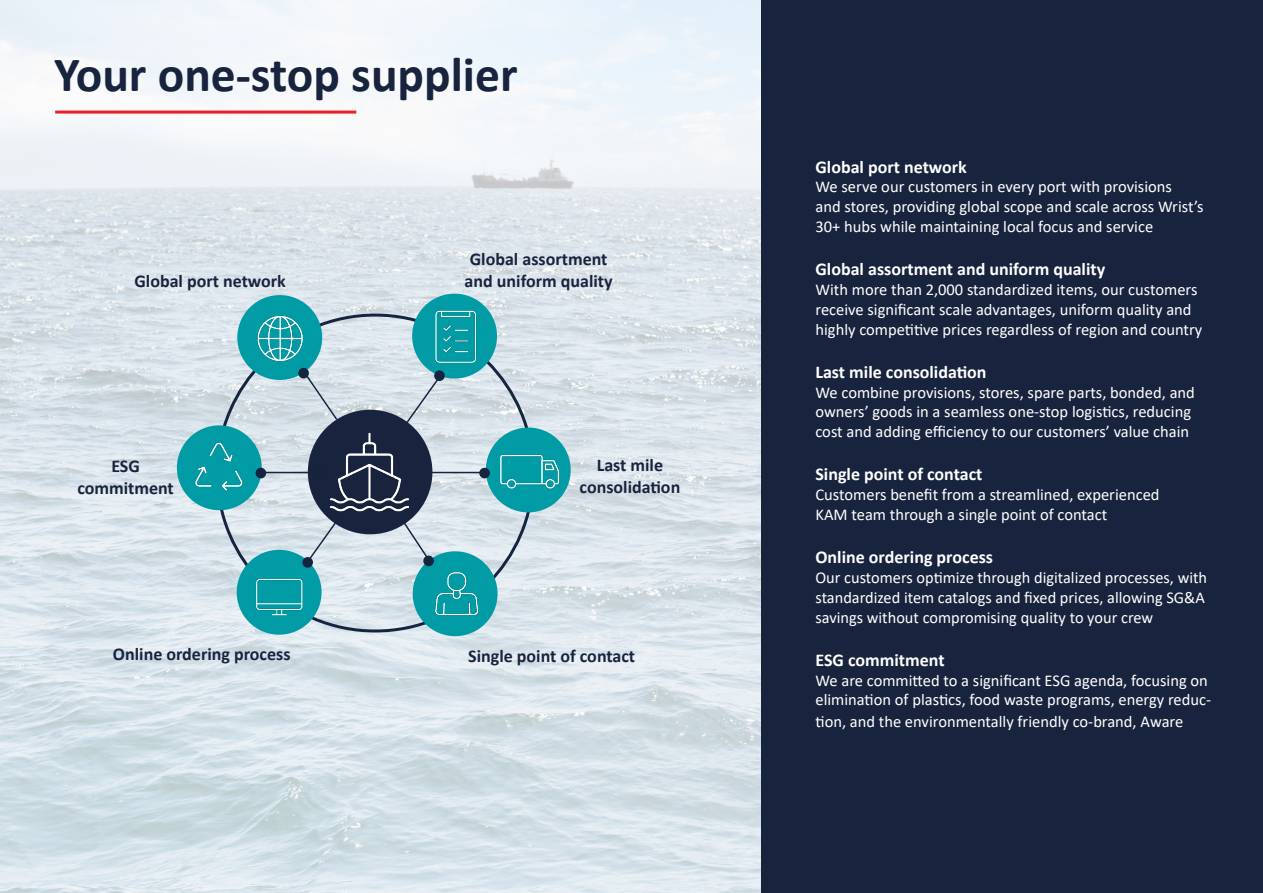
<style>
.page{position:relative;width:1263px;height:893px;background:#fff}
.page>*{position:absolute;margin:0;border:0;box-sizing:border-box;transform-origin:0 0}
.Normal{font:700 49.5px "Calibri";color:#18233e}
.t1{font:700 18px "Calibri";color:#fff}
.t2{font:700 18px "Calibri";color:#18233e}
.t3{font:16.5px/19.8px "Calibri";color:#fff}
</style>
<div class="page">
<img style="left:0;top:0;width:761px;height:893px">
<div style="left:761px;top:0;width:502px;height:893px;background:#18233e"></div>
<hr style="left:55px;top:111px;width:301px;height:3px;background:#ee1d23">
<svg style="left:405px;top:344px;width:58px;height:81px;background:#d3dde4"></svg>
<svg style="left:283px;top:342px;width:56px;height:80px;background:#d0dae2"></svg>
<hr style="left:432px;top:472px;width:95px;height:1px;background:#152540">
<div style="left:308px;top:410px;width:124px;height:124px;background:#18233e;border-radius:50%"></div>
<div style="left:237px;top:295px;width:85px;height:85px;background:#009ba4;border-radius:50%"></div>
<div style="left:412px;top:294px;width:85px;height:85px;background:#009ba4;border-radius:50%"></div>
<div style="left:486px;top:428px;width:85px;height:84px;background:#009ba4;border-radius:50%"></div>
<img style="left:257px;top:315px;width:46px;height:47px">
<img style="left:435px;top:310px;width:41px;height:53px">
<img style="left:500px;top:454px;width:60px;height:35px">
<img style="left:320px;top:422px;width:99px;height:96px">
<div style="left:298px;top:368px;width:11px;height:10px;background:#152540;border-radius:50%"></div>
<div style="left:434px;top:370px;width:11px;height:11px;background:#152540;border-radius:50%"></div>
<div style="left:479px;top:468px;width:11px;height:10px;background:#152540;border-radius:50%"></div>
<svg style="left:400px;top:518px;width:59px;height:86px;background:#d3dde5"></svg>
<svg style="left:279px;top:515px;width:63px;height:86px;background:#cfd9e2"></svg>
<hr style="left:216px;top:472px;width:109px;height:1px;background:#152540">
<div style="left:413px;top:551px;width:85px;height:85px;background:#009ba4;border-radius:50%"></div>
<div style="left:177px;top:425px;width:85px;height:85px;background:#009ba4;border-radius:50%"></div>
<div style="left:237px;top:550px;width:85px;height:85px;background:#009ba4;border-radius:50%"></div>
<img style="left:195px;top:442px;width:48px;height:49px">
<img style="left:256px;top:578px;width:47px;height:38px">
<img style="left:435px;top:572px;width:44px;height:44px">
<div style="left:423px;top:556px;width:11px;height:10px;background:#152540;border-radius:50%"></div>
<div style="left:256px;top:468px;width:10px;height:10px;background:#152540;border-radius:50%"></div>
<div style="left:302px;top:557px;width:11px;height:11px;background:#152540;border-radius:50%"></div>
<p class="Normal" style="left:54px;top:40px;width:465px">Your one-stop supplier</p>
<p class="t2" style="left:134px;top:268px;width:153px">Global port network</p>
<p class="t2" style="left:111px;top:453px;width:30px">ESG</p>
<p class="t2" style="left:77px;top:475px;width:98px">commitment</p>
<p class="t2" style="left:470px;top:246px;width:139px">Global assortment</p>
<p class="t2" style="left:465px;top:268px;width:150px">and uniform quality</p>
<p class="t2" style="left:597px;top:453px;width:68px">Last mile</p>
<p class="t2" style="left:580px;top:474px;width:102px">consolidation</p>
<p class="t2" style="left:113px;top:641px;width:179px">Online ordering process</p>
<p class="t2" style="left:468px;top:643px;width:169px">Single point of contact</p>
<p class="t1" style="left:815px;top:154px;width:153px">Global port network</p>
<p class="t3" style="left:815px;top:177px;width:358px">We serve our customers in every port with provisions</p>
<p class="t3" style="left:815px;top:196px;width:390px">and stores, providing global scope and scale across Wrist’s<br>30+ hubs while maintaining local focus and service</p>
<p class="t1" style="left:815px;top:256px;width:291px">Global assortment and uniform quality</p>
<p class="t3" style="left:815px;top:279px;width:388px">With more than 2,000 standardized items, our customers receive significant scale advantages, uniform quality and highly competitive prices regardless of region and country</p>
<p class="t1" style="left:815px;top:359px;width:173px">Last mile consolidation</p>
<p class="t3" style="left:815px;top:382px;width:381px">We combine provisions, stores, spare parts, bonded, and owners’ goods in a seamless one-stop logistics, reducing cost and adding efficiency to our customers’ value chain</p>
<p class="t1" style="left:815px;top:462px;width:169px">Single point of contact</p>
<p class="t3" style="left:815px;top:484px;width:346px">Customers benefit from a streamlined, experienced</p>
<p class="t3" style="left:815px;top:504px;width:293px">KAM team through a single point of contact</p>
<p class="t1" style="left:815px;top:544px;width:179px">Online ordering process</p>
<p class="t3" style="left:815px;top:567px;width:393px">Our customers optimize through digitalized processes, with standardized item catalogs and fixed prices, allowing SG&amp;A savings without compromising quality to your crew</p>
<p class="t1" style="left:815px;top:647px;width:131px">ESG commitment</p>
<p class="t3" style="left:815px;top:670px;width:397px">We are committed to a significant ESG agenda, focusing on elimination of plastics, food waste programs, energy reduc-</p>
<p class="t3" style="left:815px;top:711px;width:369px">tion, and the environmentally friendly co-brand, Aware</p>
</div>
